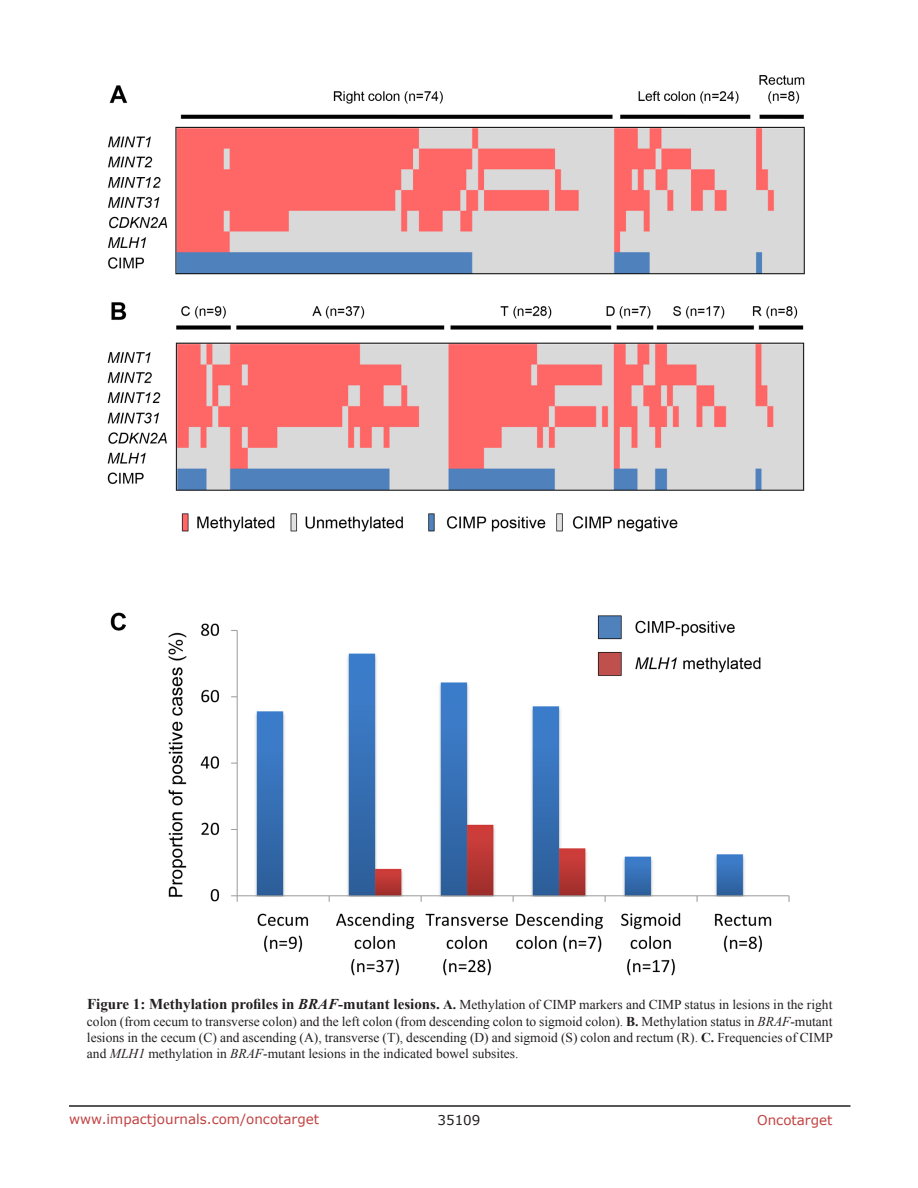
<style>
.page{position:relative;width:918px;height:1188px;background:#fff}
.page>*{position:absolute;margin:0;border:0;box-sizing:border-box;transform-origin:0 0}
.t1{font:13.5px/16.2px "Times New Roman";color:#231f20;text-align:justify}
.t2{font:13.5px "Verdana";color:#c24141}
.t3{font:13.5px "Verdana";color:#231f20}
.s1{font-weight:700;font-size:15px}
.s2{font-weight:700;font-style:italic;font-size:15px}
.s3{font-weight:700}
.s4{font-style:italic}
</style>
<div class="page">
<hr style="left:69px;top:1105px;width:781px;height:2px;background:#231f20">
<img style="left:107px;top:75px;width:698px;height:901px">
<p class="t1" style="left:87px;top:997px;width:747px"><span class="s1">Figure 1: Methylation profiles in</span> <span class="s2">BRAF</span><span class="s1">-mutant lesions.</span> <span class="s3">A.</span> Methylation of CIMP markers and CIMP status in lesions in the right colon (from cecum to transverse colon) and the left colon (from descending colon to sigmoid colon). <span class="s3">B.</span> Methylation status in <span class="s4">BRAF</span>-mutant lesions in the cecum (C) and ascending (A), transverse (T), descending (D) and sigmoid (S) colon and rectum (R). <span class="s3">C.</span> Frequencies of CIMP and <span class="s4">MLH1</span> methylation in <span class="s4">BRAF</span>-mutant lesions in the indicated bowel subsites.</p>
<p class="t2" style="left:69px;top:1110px;width:252px">www.impactjournals.com/oncotarget</p>
<p class="t3" style="left:438px;top:1111px;width:44px">35109</p>
<p class="t2" style="left:757px;top:1111px;width:77px">Oncotarget</p>
</div>
